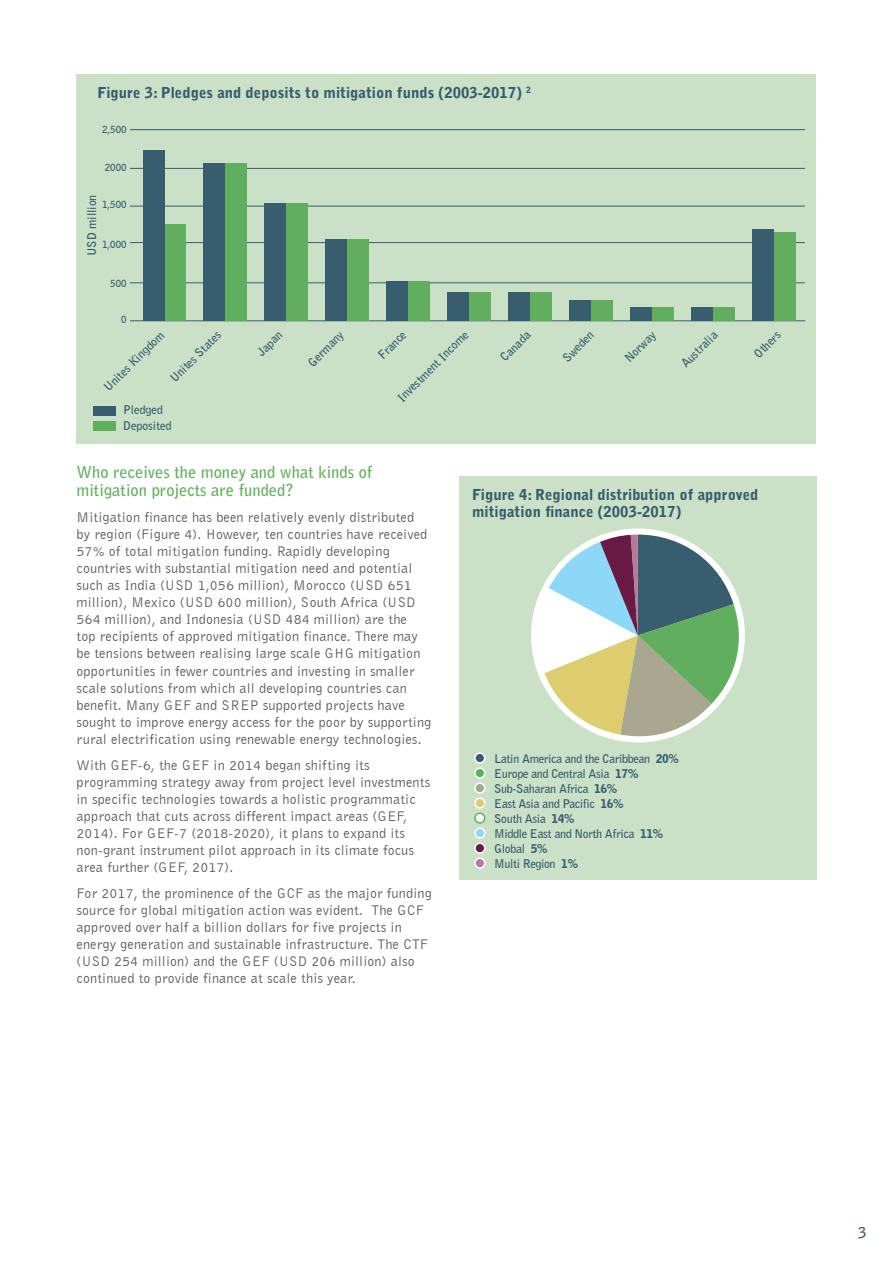
<style>
.page{position:relative;width:893px;height:1263px;background:#fff}
.page>*{position:absolute;margin:0;border:0;box-sizing:border-box;transform-origin:0 0}
.SUBHEADING{font:700 16.5px/18px "Bell Gothic Std";color:#61af5e}
.FIGURE_TITLE{font:900 15px/16.5px "Bell Gothic Std";color:#375d6e}
.t1{font:700 15px "Bell Gothic Std";color:#375d6e}
.BODY{font:14.25px/17.1px "Bell Gothic BT";letter-spacing:.01em;color:#57585a}
.t2{font:700 12px/15px "Bell Gothic BT";letter-spacing:-.025em;color:#375d6e}
.t3{font:700 12px/15.6px "Bell Gothic BT";color:#375d6e}
.t4{font:700 9.75px "Bell Gothic BT";color:#375d6e}
.s1{font-weight:900}
</style>
<div class="page">
<div style="left:77px;top:74px;width:739px;height:370px;background:#cbe1c7"></div>
<div style="left:93px;top:406px;width:23px;height:9px;background:#375d6e"></div>
<div style="left:94px;top:422px;width:22px;height:9px;background:#61af5e"></div>
<hr style="left:130px;top:321px;width:675px;height:1px;background:#375d6e">
<hr style="left:130px;top:206px;width:675px;height:1px;background:#375d6e">
<hr style="left:130px;top:283px;width:675px;height:1px;background:#375d6e">
<hr style="left:130px;top:242px;width:675px;height:1px;background:#375d6e">
<hr style="left:130px;top:168px;width:675px;height:1px;background:#375d6e">
<hr style="left:130px;top:129px;width:675px;height:1px;background:#375d6e">
<div style="left:164px;top:224px;width:22px;height:97px;background:#61af5e"></div>
<div style="left:225px;top:164px;width:22px;height:157px;background:#61af5e"></div>
<div style="left:286px;top:203px;width:22px;height:118px;background:#61af5e"></div>
<div style="left:347px;top:240px;width:22px;height:81px;background:#61af5e"></div>
<div style="left:408px;top:281px;width:22px;height:40px;background:#61af5e"></div>
<div style="left:469px;top:292px;width:22px;height:29px;background:#61af5e"></div>
<div style="left:530px;top:292px;width:22px;height:29px;background:#61af5e"></div>
<div style="left:591px;top:300px;width:22px;height:21px;background:#61af5e"></div>
<div style="left:652px;top:308px;width:22px;height:13px;background:#61af5e"></div>
<div style="left:713px;top:308px;width:22px;height:13px;background:#61af5e"></div>
<div style="left:774px;top:232px;width:22px;height:89px;background:#61af5e"></div>
<div style="left:143px;top:151px;width:21px;height:170px;background:#375d6e"></div>
<div style="left:203px;top:164px;width:22px;height:157px;background:#375d6e"></div>
<div style="left:264px;top:203px;width:22px;height:118px;background:#375d6e"></div>
<div style="left:325px;top:240px;width:22px;height:81px;background:#375d6e"></div>
<div style="left:386px;top:281px;width:22px;height:40px;background:#375d6e"></div>
<div style="left:447px;top:292px;width:22px;height:29px;background:#375d6e"></div>
<div style="left:508px;top:292px;width:22px;height:29px;background:#375d6e"></div>
<div style="left:569px;top:300px;width:22px;height:21px;background:#375d6e"></div>
<div style="left:630px;top:308px;width:22px;height:13px;background:#375d6e"></div>
<div style="left:691px;top:308px;width:22px;height:13px;background:#375d6e"></div>
<div style="left:752px;top:229px;width:22px;height:92px;background:#375d6e"></div>
<div style="left:459px;top:476px;width:357px;height:404px;background:#cbe1c7"></div>
<svg style="left:533px;top:535px;width:212px;height:206px"></svg>
<svg style="left:474px;top:752px;width:11px;height:117px"></svg>
<p class="FIGURE_TITLE" style="left:98px;top:85px;width:435px">Figure 3: Pledges and deposits to mitigation funds (2003-2017) <sup>2</sup></p>
<p class="t4" style="left:102px;top:123px;width:26px">2,500</p>
<p class="t4" style="left:105px;top:161px;width:23px">2000</p>
<p class="t3" style="left:84px;top:256px;width:63px;rotate:-90deg">USD million</p>
<p class="t4" style="left:102px;top:198px;width:26px">1,500</p>
<p class="t4" style="left:102px;top:238px;width:26px">1,000</p>
<p class="t4" style="left:110px;top:277px;width:18px">500</p>
<p class="t4" style="left:121px;top:313px;width:7px">0</p>
<p class="t2" style="left:394px;top:394px;width:96px;rotate:-45deg">Investment Income</p>
<p class="t2" style="left:497px;top:354px;width:39px;rotate:-45deg">Canada</p>
<p class="t2" style="left:559px;top:354px;width:39px;rotate:-45deg">Sweden</p>
<p class="t2" style="left:621px;top:354px;width:40px;rotate:-45deg">Norway</p>
<p class="t2" style="left:677px;top:360px;width:48px;rotate:-45deg">Australia</p>
<p class="t2" style="left:751px;top:350px;width:33px;rotate:-45deg">Others</p>
<p class="t2" style="left:100px;top:384px;width:81px;rotate:-45deg">Unites Kingdom</p>
<p class="t2" style="left:254px;top:348px;width:32px;rotate:-45deg">Japan</p>
<p class="t2" style="left:304px;top:359px;width:46px;rotate:-45deg">Germany</p>
<p class="t2" style="left:374px;top:351px;width:36px;rotate:-45deg">France</p>
<p class="t2" style="left:166px;top:374px;width:68px;rotate:-45deg">Unites States</p>
<p class="t3" style="left:123px;top:402px;width:50px">Pledged<br>Deposited</p>
<p class="SUBHEADING" style="left:77px;top:463px;width:297px">Who receives the money and what kinds of mitigation projects are funded?</p>
<p class="BODY" style="left:77px;top:508px;width:356px">Mitigation finance has been relatively evenly distributed<br>by region (Figure 4). However, ten countries have received 57% of total mitigation funding. Rapidly developing countries with substantial mitigation need and potential such as India (USD 1,056 million), Morocco (USD 651 million), Mexico (USD 600 million), South Africa (USD 564 million), and Indonesia (USD 484 million) are the<br>top recipients of approved mitigation finance. There may be tensions between realising large scale GHG mitigation opportunities in fewer countries and investing in smaller scale solutions from which all developing countries can benefit. Many GEF and SREP supported projects have sought to improve energy access for the poor by supporting rural electrification using renewable energy technologies.</p>
<p class="BODY" style="left:77px;top:756px;width:355px">With GEF-6, the GEF in 2014 began shifting its programming strategy away from project level investments in specific technologies towards a holistic programmatic approach that cuts across different impact areas (GEF, 2014). For GEF-7 (2018-2020), it plans to expand its non-grant instrument pilot approach in its climate focus area further (GEF, 2017).</p>
<p class="BODY" style="left:77px;top:884px;width:357px">For 2017, the prominence of the GCF as the major funding source for global mitigation action was evident. The GCF approved over half a billion dollars for five projects in energy generation and sustainable infrastructure. The CTF (USD 254 million) and the GEF (USD 206 million) also continued to provide finance at scale this year.</p>
<p class="FIGURE_TITLE" style="left:472px;top:487px;width:288px">Figure 4: Regional distribution of approved mitigation finance (2003-2017)</p>
<p class="t2" style="left:494px;top:751px;width:186px">Latin America and the Caribbean <span class="s1">20%<br></span>Europe and Central Asia <span class="s1">17%<br></span>Sub-Saharan Africa <span class="s1">16%<br></span>East Asia and Pacific <span class="s1">16%<br></span>South Asia <span class="s1">14%<br></span>Middle East and North Africa <span class="s1">11%<br></span>Global <span class="s1">5%<br></span>Multi Region <span class="s1">1%</span></p>
<p class="t1" style="left:858px;top:1223px;width:10px">3</p>
</div>
